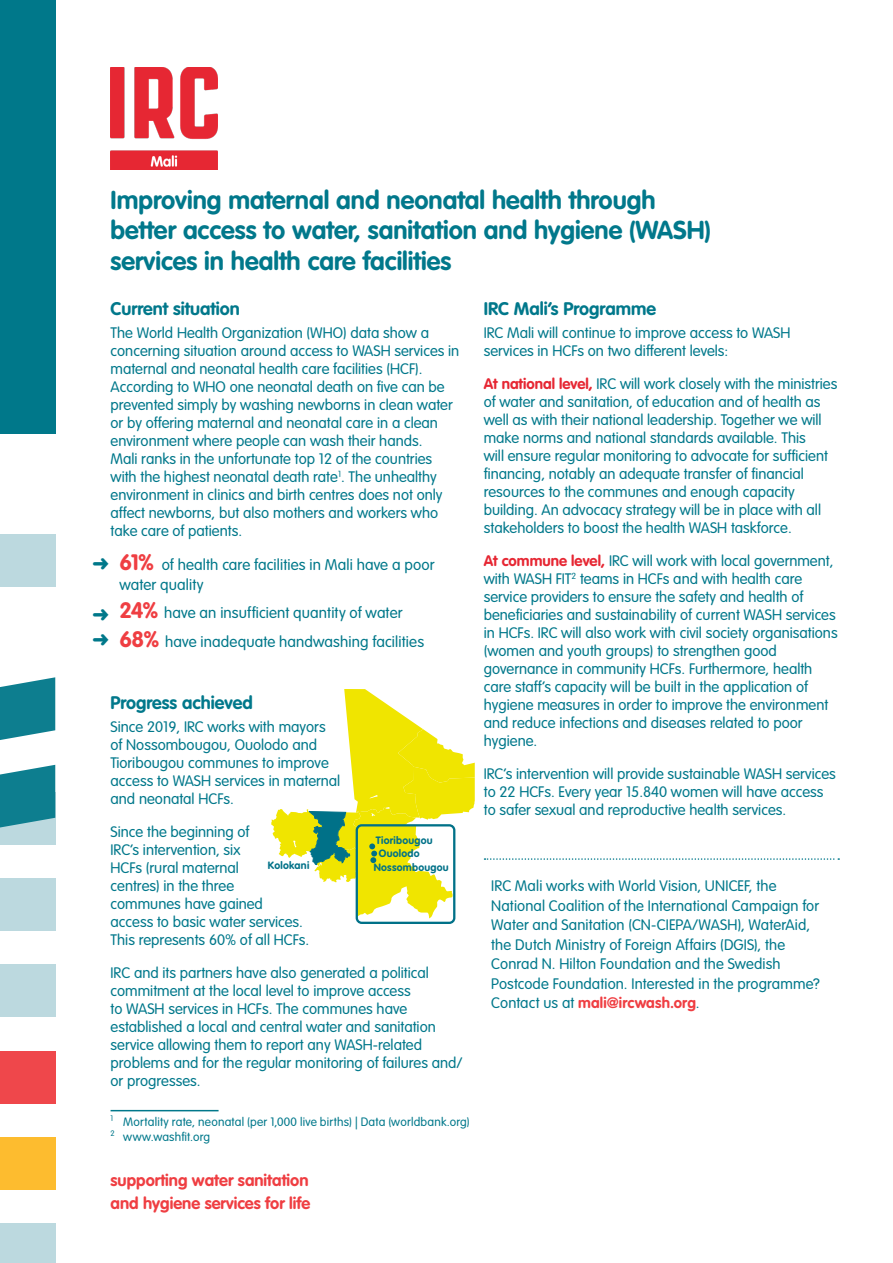
<style>
.page{position:relative;width:893px;height:1263px;background:#fff}
.page>*{position:absolute;margin:0;border:0;box-sizing:border-box;transform-origin:0 0}
.t1{font:700 25.5px/30.6px "VAG Rounded Std";color:#01788b}
.t2{font:700 18px "VAG Rounded Std";color:#01788b}
.t3{font:700 16.5px/22.5px "VAG Rounded Std";color:#ef3e42}
.t4{font:300 15.3px/19.8px "VAG Rounded Std";letter-spacing:.01em;color:#00788a}
.t5{font:300 15px/18px "VAG Rounded Std";color:#01788b}
.t6{font:300 12px/15px "VAG Rounded Std";letter-spacing:.02em;color:#01788b}
.t7{font:700 10.5px "VAG Rounded Std";letter-spacing:.025em;color:#007188}
.s1{font-weight:700;font-size:22.05px;color:#ef3e42}
.s2{font-weight:700;color:#e62733}
.s3{font-weight:700;color:#ef3e42}
</style>
<div class="page">
<svg style="left:484px;top:858px;width:355px;height:2px"></svg>
<hr style="left:111px;top:1110px;width:108px;height:1px;background:#01788b">
<img style="left:111px;top:68px;width:106px;height:102px">
<div style="left:0;top:1223px;width:55px;height:40px;background:#b9d8de"></div>
<div style="left:0;top:1137px;width:55px;height:52px;background:#fdbc2f"></div>
<div style="left:0;top:1051px;width:55px;height:52px;background:#ef474b"></div>
<div style="left:0;top:965px;width:55px;height:52px;background:#b9d8de"></div>
<div style="left:0;top:879px;width:55px;height:52px;background:#b9d8de"></div>
<div style="left:0;top:792px;width:55px;height:53px;background:#b9d8de"></div>
<div style="left:0;top:534px;width:55px;height:52px;background:#b9d8de"></div>
<svg style="left:0;top:765px;width:55px;height:62px;background:#2b8e9d"></svg>
<svg style="left:0;top:677px;width:55px;height:63px;background:#3392a0"></svg>
<div style="left:0;top:0;width:55px;height:434px;background:#00788a"></div>
<svg style="left:271px;top:689px;width:204px;height:235px"></svg>
<div style="left:356px;top:824px;width:99px;height:100px;border:2px solid #007188;border-radius:5px"></div>
<h1 class="t1" style="left:111px;top:185px;width:602px">Improving maternal and neonatal health through better access to water, sanitation and hygiene (WASH) services in health care facilities</h1>
<p class="t2" style="left:111px;top:298px;width:131px">Current situation</p>
<p class="t5" style="left:111px;top:324px;width:350px">The World Health Organization (WHO) data show a concerning situation around access to WASH services in maternal and neonatal health care facilities (HCF).<br>According to WHO one neonatal death on five can be prevented simply by washing newborns in clean water or by offering maternal and neonatal care in a clean environment where people can wash their hands.<br>Mali ranks in the unfortunate top 12 of the countries with the highest neonatal death rate<sup>1</sup>. The unhealthy environment in clinics and birth centres does not only affect newborns, but also mothers and workers who take care of patients.</p>
<p class="t4" style="left:119px;top:555px;width:317px"><span class="s1">61%</span> of health care facilities in Mali have a poor water quality</p>
<p class="t4" style="left:119px;top:599px;width:306px;line-height:28.8px"><span class="s1">24%</span> have an insufficient quantity of water<br><span class="s1">68%</span> have inadequate handwashing facilities</p>
<p class="t2" style="left:111px;top:692px;width:144px">Progress achieved</p>
<p class="t5" style="left:111px;top:718px;width:231px">Since 2019, IRC works with mayors of Nossombougou, Ouolodo and<br>Tioribougou communes to improve access to WASH services in maternal and neonatal HCFs.</p>
<p class="t5" style="left:111px;top:823px;width:200px">Since the beginning of<br>IRC’s intervention, six<br>HCFs (rural maternal<br>centres) in the three<br>communes have gained access to basic water services.<br>This represents 60% of all HCFs.</p>
<p class="t5" style="left:111px;top:964px;width:354px">IRC and its partners have also generated a political commitment at the local level to improve access<br>to WASH services in HCFs. The communes have established a local and central water and sanitation service allowing them to report any WASH-related problems and for the regular monitoring of failures and/ or progresses.</p>
<p class="t6" style="left:111px;top:1114px;width:361px"><sup>1</sup> Mortality rate, neonatal (per 1,000 live births) | Data (worldbank.org)<br><sup>2</sup> www.washfit.org</p>
<p class="t7" style="left:376px;top:834px;width:59px">Tioribougou</p>
<p class="t7" style="left:379px;top:847px;width:42px">Ouolodo</p>
<p class="t7" style="left:268px;top:859px;width:43px">Kolokani</p>
<p class="t7" style="left:374px;top:861px;width:76px">Nossombougou</p>
<p class="t3" style="left:111px;top:1169px;width:201px">supporting water sanitation and hygiene services for life</p>
<p class="t2" style="left:484px;top:298px;width:174px">IRC Mali’s Programme</p>
<p class="t5" style="left:484px;top:324px;width:308px">IRC Mali will continue to improve access to WASH services in HCFs on two different levels:</p>
<p class="t5" style="left:484px;top:375px;width:355px"><span class="s2">At national level,</span> IRC will work closely with the ministries of water and sanitation, of education and of health as well as with their national leadership. Together we will make norms and national standards available. This<br>will ensure regular monitoring to advocate for sufficient financing, notably an adequate transfer of financial resources to the communes and enough capacity building. An advocacy strategy will be in place with all stakeholders to boost the health WASH taskforce.</p>
<p class="t5" style="left:484px;top:552px;width:355px"><span class="s2">At commune level,</span> IRC will work with local government, with WASH FIT<sup>2</sup> teams in HCFs and with health care service providers to ensure the safety and health of beneficiaries and sustainability of current WASH services in HCFs. IRC will also work with civil society organisations (women and youth groups) to strengthen good governance in community HCFs. Furthermore, health care staff’s capacity will be built in the application of hygiene measures in order to improve the environment and reduce infections and diseases related to poor hygiene.</p>
<p class="t5" style="left:484px;top:765px;width:354px">IRC’s intervention will provide sustainable WASH services to 22 HCFs. Every year 15.840 women will have access to safer sexual and reproductive health services.</p>
<p class="t5" style="left:491px;top:877px;width:330px;line-height:19.5px">IRC Mali works with World Vision, UNICEF, the National Coalition of the International Campaign for Water and Sanitation (CN-CIEPA/WASH), WaterAid, the Dutch Ministry of Foreign Affairs (DGIS), the Conrad N. Hilton Foundation and the Swedish Postcode Foundation. Interested in the programme?<br>Contact us at <span class="s3">mali@ircwash.org</span>.</p>
</div>
